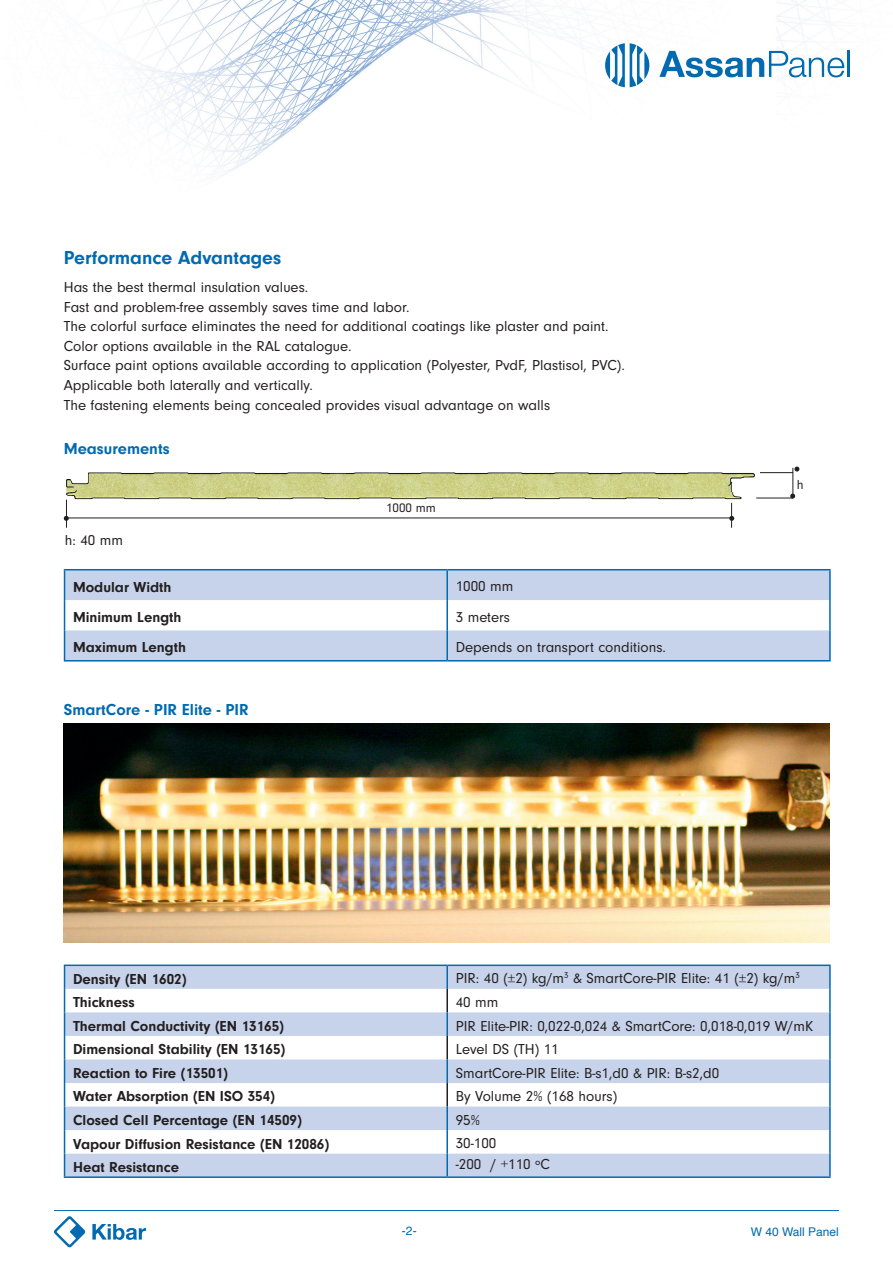
<style>
.page{position:relative;width:893px;height:1263px;background:#fff}
.page>*{position:absolute;margin:0;border:0;box-sizing:border-box;transform-origin:0 0}
.t1{font:700 19.5px "Neuzeit Gro";color:#016ab0}
.t2{font:700 16.5px "Neuzeit Gro";color:#016ab0}
.t3{font:15px/19.5px "Neuzeit Gro";color:#231f20}
.t4{font:700 15px "Neuzeit Gro";color:#231f20}
.t5{font:13.5px "Neuzeit Gro";color:#231f20}
.t6{font:13.05px "Neuzeit Gro";color:#231f20}
.t7{font:12px "Helvetica";color:#016ab0}
</style>
<div class="page">
<img style="left:54px;top:0;width:796px;height:1248px">
<img style="left:64px;top:724px;width:765px;height:218px">
<svg style="left:65px;top:570px;width:764px;height:90px;fill:#c7d3ea"></svg>
<hr style="left:446px;top:570px;width:2px;height:30px;background:#016ab0">
<hr style="left:446px;top:600px;width:2px;height:30px;background:#016ab0">
<hr style="left:446px;top:630px;width:2px;height:30px;background:#016ab0">
<hr style="left:64px;top:569px;width:383px;height:1px;background:#016ab0">
<hr style="left:64px;top:570px;width:1px;height:30px;background:#016ab0">
<hr style="left:447px;top:569px;width:384px;height:1px;background:#016ab0">
<hr style="left:829px;top:570px;width:2px;height:30px;background:#016ab0">
<hr style="left:64px;top:600px;width:1px;height:30px;background:#016ab0">
<hr style="left:829px;top:600px;width:2px;height:30px;background:#016ab0">
<hr style="left:64px;top:630px;width:1px;height:30px;background:#016ab0">
<hr style="left:829px;top:630px;width:2px;height:30px;background:#016ab0">
<hr style="left:64px;top:660px;width:383px;height:1px;background:#016ab0">
<hr style="left:447px;top:660px;width:384px;height:1px;background:#016ab0">
<svg style="left:65px;top:966px;width:764px;height:210px;fill:#c7d3ea"></svg>
<hr style="left:446px;top:989px;width:2px;height:23px;background:#231f20">
<hr style="left:446px;top:1036px;width:2px;height:23px;background:#231f20">
<hr style="left:446px;top:1083px;width:2px;height:23px;background:#231f20">
<hr style="left:446px;top:966px;width:2px;height:23px;background:#016ab0">
<hr style="left:446px;top:1012px;width:2px;height:24px;background:#016ab0">
<hr style="left:446px;top:1059px;width:2px;height:24px;background:#016ab0">
<hr style="left:446px;top:1106px;width:2px;height:24px;background:#016ab0">
<hr style="left:446px;top:1130px;width:2px;height:24px;background:#016ab0">
<hr style="left:446px;top:1154px;width:2px;height:22px;background:#016ab0">
<hr style="left:64px;top:964px;width:383px;height:2px;background:#016ab0">
<hr style="left:447px;top:964px;width:384px;height:2px;background:#016ab0">
<hr style="left:829px;top:966px;width:2px;height:23px;background:#016ab0">
<hr style="left:829px;top:989px;width:2px;height:23px;background:#016ab0">
<hr style="left:829px;top:1012px;width:2px;height:24px;background:#016ab0">
<hr style="left:829px;top:1036px;width:2px;height:23px;background:#016ab0">
<hr style="left:829px;top:1059px;width:2px;height:24px;background:#016ab0">
<hr style="left:829px;top:1083px;width:2px;height:23px;background:#016ab0">
<hr style="left:829px;top:1106px;width:2px;height:24px;background:#016ab0">
<hr style="left:829px;top:1130px;width:2px;height:24px;background:#016ab0">
<svg style="left:64px;top:966px;width:1px;height:210px"></svg>
<hr style="left:829px;top:1154px;width:2px;height:22px;background:#016ab0">
<hr style="left:64px;top:1176px;width:383px;height:2px;background:#016ab0">
<hr style="left:447px;top:1176px;width:384px;height:2px;background:#016ab0">
<svg style="left:605px;top:43px;width:44px;height:44px"></svg>
<svg style="left:659px;top:51px;width:185px;height:26px"></svg>
<hr style="left:847px;top:51px;width:3px;height:26px;background:#016ab0">
<svg style="left:92px;top:1224px;width:54px;height:16px"></svg>
<svg style="left:54px;top:1216px;width:31px;height:31px"></svg>
<hr style="left:54px;top:1210px;width:785px;height:1px;background:#016ab0">
<hr style="left:66px;top:518px;width:666px;height:1px;background:#231f20">
<svg style="left:64px;top:503px;width:5px;height:25px"></svg>
<svg style="left:729px;top:503px;width:5px;height:25px"></svg>
<img style="left:62px;top:450px;width:695px;height:53px">
<hr style="left:756px;top:498px;width:37px;height:1px;background:#231f20">
<hr style="left:760px;top:472px;width:33px;height:1px;background:#231f20">
<svg style="left:790px;top:467px;width:9px;height:31px"></svg>
<h1 class="t1" style="left:64px;top:247px;width:219px">Performance Advantages</h1>
<p class="t3" style="left:64px;top:278px;width:563px">Has the best thermal insulation values.<br>Fast and problem-free assembly saves time and labor.<br>The colorful surface eliminates the need for additional coatings like plaster and paint.<br>Color options available in the RAL catalogue.<br>Surface paint options available according to application (Polyester, PvdF, Plastisol, PVC).<br>Applicable both laterally and vertically.<br>The fastening elements being concealed provides visual advantage on walls</p>
<p class="t2" style="left:64px;top:440px;width:107px">Measurements</p>
<p class="t3" style="left:65px;top:531px;width:60px">h: 40 mm</p>
<p class="t6" style="left:386px;top:501px;width:51px">1000 mm</p>
<p class="t4" style="left:73px;top:578px;width:100px">Modular Width</p>
<p class="t3" style="left:456px;top:577px;width:59px">1000 mm</p>
<p class="t4" style="left:73px;top:609px;width:110px">Minimum Length</p>
<p class="t3" style="left:456px;top:607px;width:56px">3 meters</p>
<p class="t4" style="left:73px;top:639px;width:114px">Maximum Length</p>
<p class="t3" style="left:456px;top:637px;width:212px">Depends on transport conditions.</p>
<p class="t2" style="left:64px;top:700px;width:187px">SmartCore - PIR Elite - PIR</p>
<p class="t5" style="left:797px;top:478px;width:8px">h</p>
<p class="t4" style="left:73px;top:970px;width:115px">Density (EN 1602)</p>
<p class="t3" style="left:456px;top:969px;width:345px">PIR: 40 (±2) kg/m<sup>3</sup> &amp; SmartCore-PIR Elite: 41 (±2) kg/m<sup>3</sup></p>
<p class="t4" style="left:73px;top:994px;width:63px">Thickness</p>
<p class="t3" style="left:456px;top:992px;width:44px">40 mm</p>
<p class="t4" style="left:73px;top:1017px;width:213px">Thermal Conductivity (EN 13165)</p>
<p class="t3" style="left:456px;top:1016px;width:359px">PIR Elite-PIR: 0,022-0,024 &amp; SmartCore: 0,018-0,019 W/mK</p>
<p class="t4" style="left:73px;top:1041px;width:214px">Dimensional Stability (EN 13165)</p>
<p class="t3" style="left:456px;top:1040px;width:104px">Level DS (TH) 11</p>
<p class="t4" style="left:73px;top:1064px;width:157px">Reaction to Fire (13501)</p>
<p class="t3" style="left:456px;top:1063px;width:265px">SmartCore-PIR Elite: B-s1,d0 &amp; PIR: B-s2,d0</p>
<p class="t4" style="left:73px;top:1088px;width:204px">Water Absorption (EN ISO 354)</p>
<p class="t3" style="left:456px;top:1087px;width:163px">By Volume 2% (168 hours)</p>
<p class="t4" style="left:73px;top:1112px;width:230px">Closed Cell Percentage (EN 14509)</p>
<p class="t3" style="left:456px;top:1110px;width:26px">95%</p>
<p class="t4" style="left:73px;top:1135px;width:258px">Vapour Diffusion Resistance (EN 12086)</p>
<p class="t3" style="left:456px;top:1134px;width:42px">30-100</p>
<p class="t4" style="left:73px;top:1159px;width:108px">Heat Resistance</p>
<p class="t3" style="left:456px;top:1154px;width:96px">-200 / +110 ºC</p>
<p class="t7" style="left:402px;top:1221px;width:16px">-2-</p>
<p class="t7" style="left:751px;top:1222px;width:90px">W 40 Wall Panel</p>
</div>
